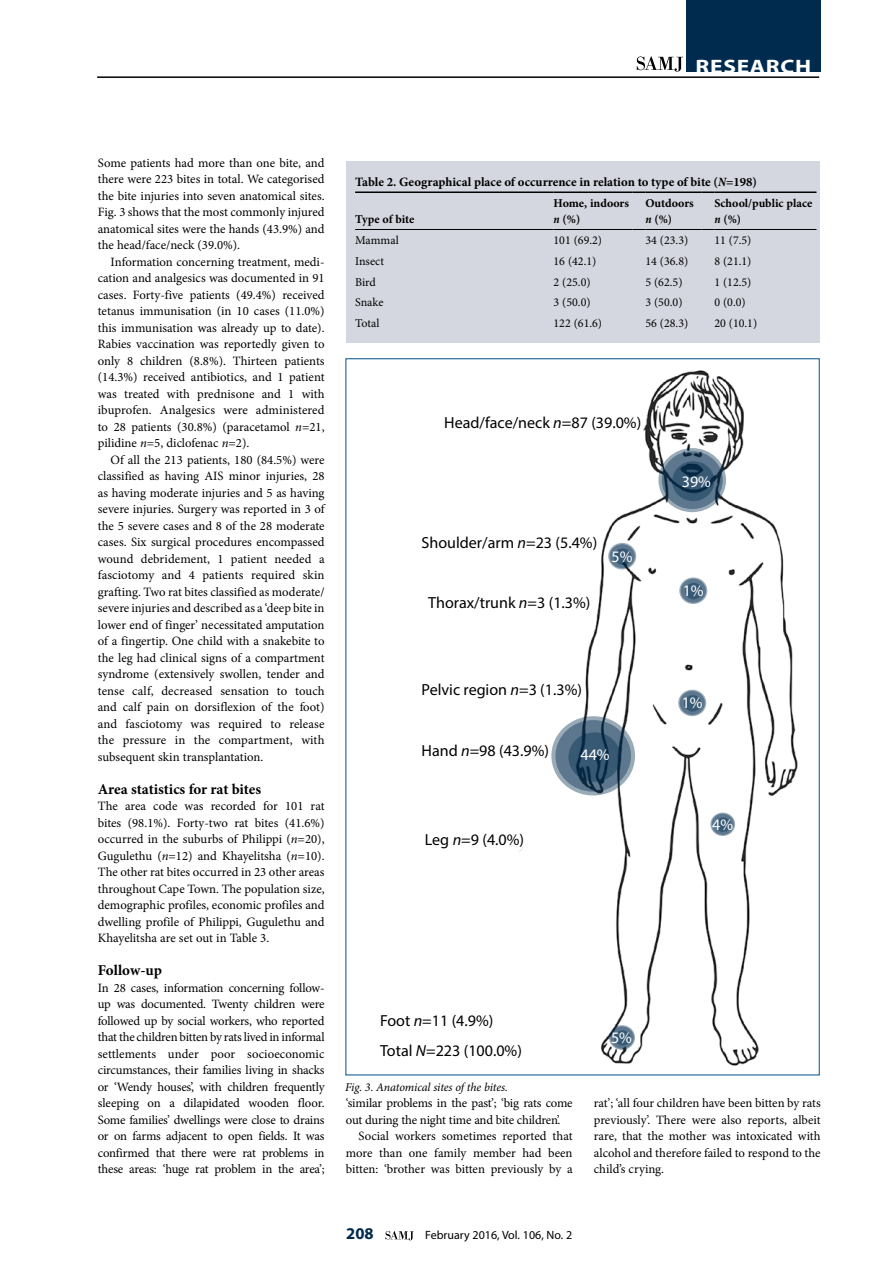
<style>
.page{position:relative;width:893px;height:1263px;background:#fff}
.page>*{position:absolute;margin:0;border:0;box-sizing:border-box;transform-origin:0 0}
.t1{font:700 19.5px "Myriad Pro";letter-spacing:.03em;color:#fff;scale:1.2 1}
.t2{font:700 16.5px "Myriad Pro";color:#002b4e}
.t3{font:16.05px/29.2px "Myriad Pro";color:#000}
.t4{font:16.05px "Myriad Pro";color:#fff}
.t5{font:700 15px "Minion Pro";letter-spacing:-.005em;color:#000}
.t6{font:12.75px/16.5px "Minion Pro";letter-spacing:-.005em;color:#000;text-align:justify}
.t7{font:700 12.75px "Minion Pro";color:#000}
.t8{font:12px "Minion Pro";color:#000}
.t9{font:700 12px/16.5px "Minion Pro";color:#000}
.t10{font:italic 12px "Minion Pro";letter-spacing:-.01em;color:#000}
.t11{font:12px "Myriad Pro";color:#000}
.s1{font-style:italic}
.s2{font-style:italic;font-stretch:condensed}
</style>
<div class="page">
<hr style="left:97px;top:76px;width:722px;height:2px;background:#000">
<div style="left:686px;top:0;width:135px;height:72px;background:#002b4e"></div>
<svg style="left:637px;top:57px;width:46px;height:15px"></svg>
<svg style="left:385px;top:1231px;width:29px;height:9px"></svg>
<div style="left:347px;top:161px;width:473px;height:182px;background:#d5d7e0"></div>
<hr style="left:355px;top:191px;width:198px;height:2px;background:#000">
<hr style="left:553px;top:191px;width:80px;height:2px;background:#000">
<svg style="left:633px;top:191px;width:12px;height:2px"></svg>
<hr style="left:645px;top:191px;width:57px;height:2px;background:#000">
<svg style="left:702px;top:191px;width:12px;height:2px"></svg>
<hr style="left:714px;top:191px;width:102px;height:2px;background:#000">
<hr style="left:355px;top:229px;width:198px;height:1px;background:#000">
<hr style="left:553px;top:229px;width:80px;height:1px;background:#000">
<svg style="left:633px;top:229px;width:12px;height:1px"></svg>
<hr style="left:645px;top:229px;width:57px;height:1px;background:#000">
<svg style="left:702px;top:229px;width:12px;height:1px"></svg>
<hr style="left:714px;top:229px;width:102px;height:1px;background:#000">
<img style="left:519px;top:370px;width:279px;height:696px">
<svg style="left:658px;top:448px;width:68px;height:64px"></svg>
<svg style="left:662px;top:451px;width:61px;height:58px"></svg>
<svg style="left:672px;top:461px;width:42px;height:40px"></svg>
<svg style="left:551px;top:716px;width:84px;height:79px"></svg>
<svg style="left:555px;top:720px;width:76px;height:72px;background:#546f85"></svg>
<svg style="left:568px;top:732px;width:53px;height:50px;background:#2c4d68"></svg>
<svg style="left:710px;top:812px;width:25px;height:24px"></svg>
<div style="left:712px;top:814px;width:22px;height:21px;background:#5d788e;border-radius:50%"></div>
<div style="left:715px;top:817px;width:16px;height:15px;background:#385974;border-radius:50%"></div>
<svg style="left:609px;top:1025px;width:26px;height:25px"></svg>
<svg style="left:610px;top:1026px;width:24px;height:23px"></svg>
<div style="left:614px;top:1030px;width:16px;height:15px;background:#385974;border-radius:50%"></div>
<svg style="left:608px;top:543px;width:28px;height:26px"></svg>
<svg style="left:610px;top:544px;width:25px;height:24px"></svg>
<svg style="left:614px;top:548px;width:17px;height:17px"></svg>
<svg style="left:679px;top:577px;width:28px;height:27px"></svg>
<svg style="left:681px;top:579px;width:25px;height:24px"></svg>
<div style="left:685px;top:583px;width:17px;height:16px;background:#385974;border-radius:50%"></div>
<svg style="left:678px;top:690px;width:28px;height:26px"></svg>
<svg style="left:680px;top:691px;width:25px;height:24px"></svg>
<div style="left:684px;top:695px;width:17px;height:17px;background:#385974;border-radius:50%"></div>
<h1 class="t1" style="left:696px;top:54px;width:98px">RESEARCH</h1>
<p class="t6" style="left:98px;top:154px;width:228px">Some patients had more than one bite, and there were 223 bites in total. We categorised the bite injuries into seven anatomical sites.<br>Fig. 3 shows that the most commonly injured anatomical sites were the hands (43.9%) and the head/face/neck (39.0%).</p>
<p class="t6" style="left:98px;top:253px;width:228px;text-indent:13px">Information concerning treatment, medi&shy;cation and analgesics was documented in 91 cases. Forty-five patients (49.4%) received tetanus immunisation (in 10 cases (11.0%) this immunisation was already up to date).<br>Rabies vaccination was reportedly given to only 8 children (8.8%). Thirteen patients (14.3%) received antibiotics, and 1 patient was treated with prednisone and 1 with ibuprofen. Analgesics were administered to 28 patients (30.8%) (paracetamol <span class="s1">n</span>=21, pilidine <span class="s1">n</span>=5, diclofenac <span class="s1">n</span>=2).</p>
<p class="t6" style="left:98px;top:451px;width:228px;text-indent:13px">Of all the 213 patients, 180 (84.5%) were classified as having AIS minor injuries, 28 as having moderate injuries and 5 as having severe injuries. Surgery was reported in 3 of the 5 severe cases and 8 of the 28 moderate cases. Six surgical procedures encompassed wound debridement, 1 patient needed a fasciotomy and 4 patients required skin grafting. Two rat bites classified as moderate/ severe injuries and described as a ‘deep bite in lower end of finger’ necessitated amputation of a fingertip. One child with a snakebite to the leg had clinical signs of a compartment syndrome (extensively swollen, tender and tense calf, decreased sensation to touch and calf pain on dorsiflexion of the foot) and fasciotomy was required to release the pressure in the compartment, with subsequent skin transplantation.</p>
<p class="t5" style="left:98px;top:778px;width:165px">Area statistics for rat bites</p>
<p class="t6" style="left:98px;top:798px;width:228px">The area code was recorded for 101 rat bites (98.1%). Forty-two rat bites (41.6%) occurred in the suburbs of Philippi (<span class="s1">n</span>=20), Gugulethu (<span class="s1">n</span>=12) and Khayelitsha (<span class="s1">n</span>=10).<br>The other rat bites occurred in 23 other areas throughout Cape Town. The population size, demographic profiles, economic profiles and dwelling profile of Philippi, Gugulethu and Khayelitsha are set out in Table 3.</p>
<p class="t5" style="left:98px;top:960px;width:66px">Follow-up</p>
<p class="t6" style="left:98px;top:979px;width:228px">In 28 cases, information concerning follow&shy;up was documented. Twenty children were followed up by social workers, who reported that the children bitten by rats lived in informal settlements under poor socioeconomic circumstances, their families living in shacks or ‘Wendy houses’, with children frequently sleeping on a dilapidated wooden floor.<br>Some families’ dwellings were close to drains or on farms adjacent to open fields. It was confirmed that there were rat problems in these areas: ‘huge rat problem in the area’;</p>
<p class="t7" style="left:355px;top:173px;width:403px">Table 2. Geographical place of occurrence in relation to type of bite (<span class="s2">N</span>=198)</p>
<p class="t9" style="left:355px;top:211px;width:61px">Type of bite</p>
<p class="t9" style="left:553px;top:195px;width:77px">Home, indoors <span class="s2">n</span> (%)</p>
<p class="t9" style="left:645px;top:195px;width:50px">Outdoors <span class="s2">n</span> (%)</p>
<p class="t9" style="left:714px;top:195px;width:100px">School/public place <span class="s2">n</span> (%)</p>
<p class="t8" style="left:355px;top:232px;width:45px">Mammal</p>
<p class="t8" style="left:553px;top:232px;width:50px">101 (69.2)</p>
<p class="t8" style="left:645px;top:232px;width:44px">34 (23.3)</p>
<p class="t8" style="left:714px;top:232px;width:39px">11 (7.5)</p>
<p class="t8" style="left:355px;top:253px;width:30px">Insect</p>
<p class="t8" style="left:553px;top:253px;width:44px">16 (42.1)</p>
<p class="t8" style="left:645px;top:253px;width:44px">14 (36.8)</p>
<p class="t8" style="left:714px;top:253px;width:39px">8 (21.1)</p>
<p class="t8" style="left:355px;top:274px;width:22px">Bird</p>
<p class="t8" style="left:553px;top:274px;width:39px">2 (25.0)</p>
<p class="t8" style="left:645px;top:274px;width:39px">5 (62.5)</p>
<p class="t8" style="left:714px;top:274px;width:39px">1 (12.5)</p>
<p class="t8" style="left:355px;top:294px;width:30px">Snake</p>
<p class="t8" style="left:553px;top:294px;width:39px">3 (50.0)</p>
<p class="t8" style="left:645px;top:294px;width:39px">3 (50.0)</p>
<p class="t8" style="left:714px;top:294px;width:33px">0 (0.0)</p>
<p class="t8" style="left:355px;top:315px;width:26px">Total</p>
<p class="t8" style="left:553px;top:315px;width:50px">122 (61.6)</p>
<p class="t8" style="left:645px;top:315px;width:44px">56 (28.3)</p>
<p class="t8" style="left:714px;top:315px;width:44px">20 (10.1)</p>
<p class="t3" style="left:444px;top:407px;width:198px">Head/face/neck <span class="s1">n</span>=87 (39.0%)</p>
<p class="t3" style="left:422px;top:528px;width:177px">Shoulder/arm <span class="s1">n</span>=23 (5.4%)</p>
<p class="t3" style="left:428px;top:588px;width:164px">Thorax/trunk <span class="s1">n</span>=3 (1.3%)</p>
<p class="t4" style="left:612px;top:546px;width:22px">5%</p>
<p class="t3" style="left:422px;top:675px;width:162px">Pelvic region <span class="s1">n</span>=3 (1.3%)</p>
<p class="t3" style="left:422px;top:735px;width:129px">Hand <span class="s1">n</span>=98 (43.9%)</p>
<p class="t3" style="left:425px;top:824px;width:101px">Leg <span class="s1">n</span>=9 (4.0%)</p>
<p class="t4" style="left:580px;top:745px;width:31px">44%</p>
<p class="t4" style="left:682px;top:471px;width:31px">39%</p>
<p class="t4" style="left:683px;top:581px;width:22px">1%</p>
<p class="t4" style="left:682px;top:693px;width:22px">1%</p>
<p class="t4" style="left:712px;top:815px;width:22px">4%</p>
<p class="t3" style="left:380px;top:1006px;width:143px">Foot <span class="s1">n</span>=11 (4.9%)<br>Total <span class="s1">N</span>=223 (100.0%)</p>
<p class="t10" style="left:345px;top:1079px;width:164px">Fig. 3. Anatomical sites of the bites.</p>
<p class="t4" style="left:611px;top:1028px;width:22px">5%</p>
<p class="t6" style="left:346px;top:1095px;width:228px">‘similar problems in the past’; ‘big rats come</p>
<p class="t6" style="left:346px;top:1111px;width:216px">out during the night time and bite children’.</p>
<p class="t6" style="left:359px;top:1128px;width:216px">Social workers sometimes reported that</p>
<p class="t6" style="left:346px;top:1144px;width:228px">more than one family member had been</p>
<p class="t6" style="left:346px;top:1161px;width:228px">bitten: ‘brother was bitten previously by a</p>
<p class="t6" style="left:594px;top:1095px;width:228px">rat’; ‘all four children have been bitten by rats previously’. There were also reports, albeit rare, that the mother was intoxicated with alcohol and therefore failed to respond to the child’s crying.</p>
<p class="t2" style="left:346px;top:1223px;width:29px">208</p>
<p class="t11" style="left:425px;top:1228px;width:149px">February 2016, Vol. 106, No. 2</p>
</div>
